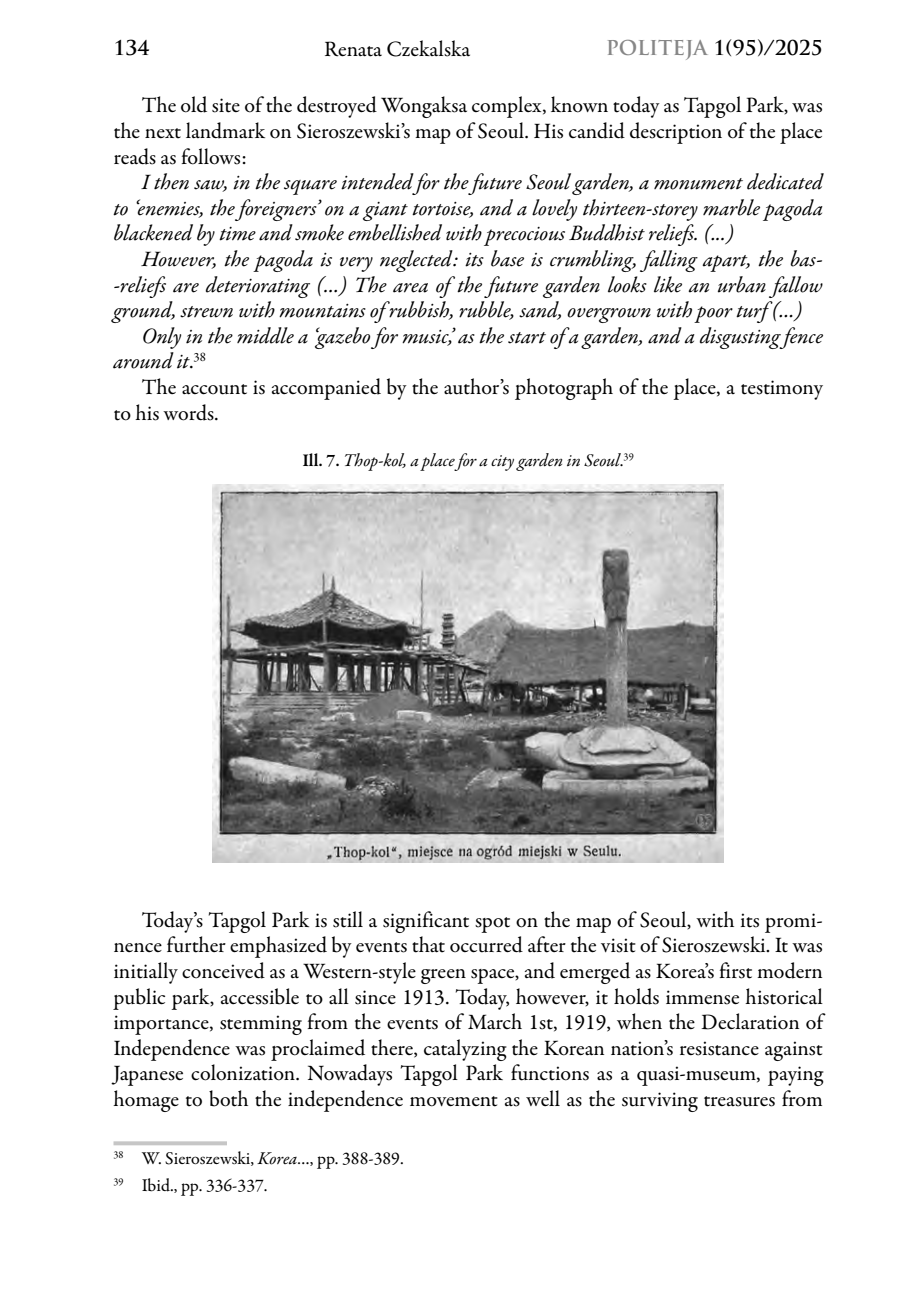
<style>
.page{position:relative;width:908px;height:1304px;background:#fff}
.page>*{position:absolute;margin:0;border:0;box-sizing:border-box;transform-origin:0 0}
.t1{font:22px/25.6px "Garamond Premr Pro";color:#000;text-align:justify}
.t2{font:italic 22px/25.6px "Garamond Premr Pro";color:#000;text-align:justify}
.t3{font:700 20px "Trajan Pro";color:#000}
.t4{font:18px/26.4px "Garamond Premr Pro";color:#000}
.t5{font:italic 18px "Garamond Premr Pro";letter-spacing:-.005em;color:#000}
.s1{color:#878787}
.s2{font-style:normal}
.s3{font-weight:600;font-style:normal}
.s4{font-style:italic}
</style>
<div class="page">
<svg style="left:113px;top:1141px;width:114px;height:4px"></svg>
<img style="left:213px;top:484px;width:510px;height:378px">
<p class="t3" style="left:113px;top:35px;width:37px">134</p>
<p class="t1" style="left:324px;top:36px;width:148px">Renata Czekalska</p>
<p class="t3" style="left:605px;top:35px;width:218px"><span class="s1">POLITEJA</span> 1(95)/2025</p>
<p class="t1" style="left:113px;top:93px;width:710px;text-indent:28px">The old site of the destroyed Wongaksa complex, known today as Tapgol Park, was the next landmark on Sieroszewski’s map of Seoul. His candid description of the place reads as follows:</p>
<p class="t2" style="left:113px;top:171px;width:710px;text-indent:28px">I then saw, in the square intended for the future Seoul garden, a monument dedicated to ‘enemies, the foreigners’ on a giant tortoise, and a lovely thirteen-storey marble pagoda blackened by time and smoke embellished with precocious Buddhist reliefs. (...)</p>
<p class="t2" style="left:142px;top:247px;width:680px">However, the pagoda is very neglected: its base is crumbling, falling apart, the bas-</p>
<p class="t2" style="left:120px;top:273px;width:703px">reliefs are deteriorating (…) The area of the future garden looks like an urban fallow</p>
<p class="t2" style="left:113px;top:299px;width:690px">ground, strewn with mountains of rubbish, rubble, sand, overgrown with poor turf (…)</p>
<p class="t2" style="left:142px;top:324px;width:682px">Only in the middle a ‘gazebo for music,’ as the start of a garden, and a disgusting fence</p>
<p class="t2" style="left:113px;top:350px;width:94px">around it<span class="s2">.</span><sup>38</sup></p>
<p class="t1" style="left:142px;top:375px;width:682px">The account is accompanied by the author’s photograph of the place, a testimony</p>
<p class="t1" style="left:113px;top:400px;width:107px">to his words.</p>
<p class="t5" style="left:302px;top:449px;width:332px"><span class="s3">Ill. 7.</span> Thop-kol, a place for a city garden in Seoul<span class="s2">.</span><sup>39</sup></p>
<p class="t1" style="left:113px;top:908px;width:710px;text-indent:28px">Today’s Tapgol Park is still a significant spot on the map of Seoul, with its promi&shy;nence further emphasized by events that occurred after the visit of Sieroszewski. It was initially conceived as a Western-style green space, and emerged as Korea’s first modern public park, accessible to all since 1913. Today, however, it holds immense historical importance, stemming from the events of March 1st, 1919, when the Declaration of Independence was proclaimed there, catalyzing the Korean nation’s resistance against Japanese colonization. Nowadays Tapgol Park functions as a quasi-museum, paying homage to both the independence movement as well as the surviving treasures from</p>
<p class="t4" style="left:113px;top:1146px;width:291px"><sup>38</sup> W. Sieroszewski, <span class="s4">Korea</span>…, pp. 388-389.<br><sup>39</sup> Ibid., pp. 336-337.</p>
</div>
